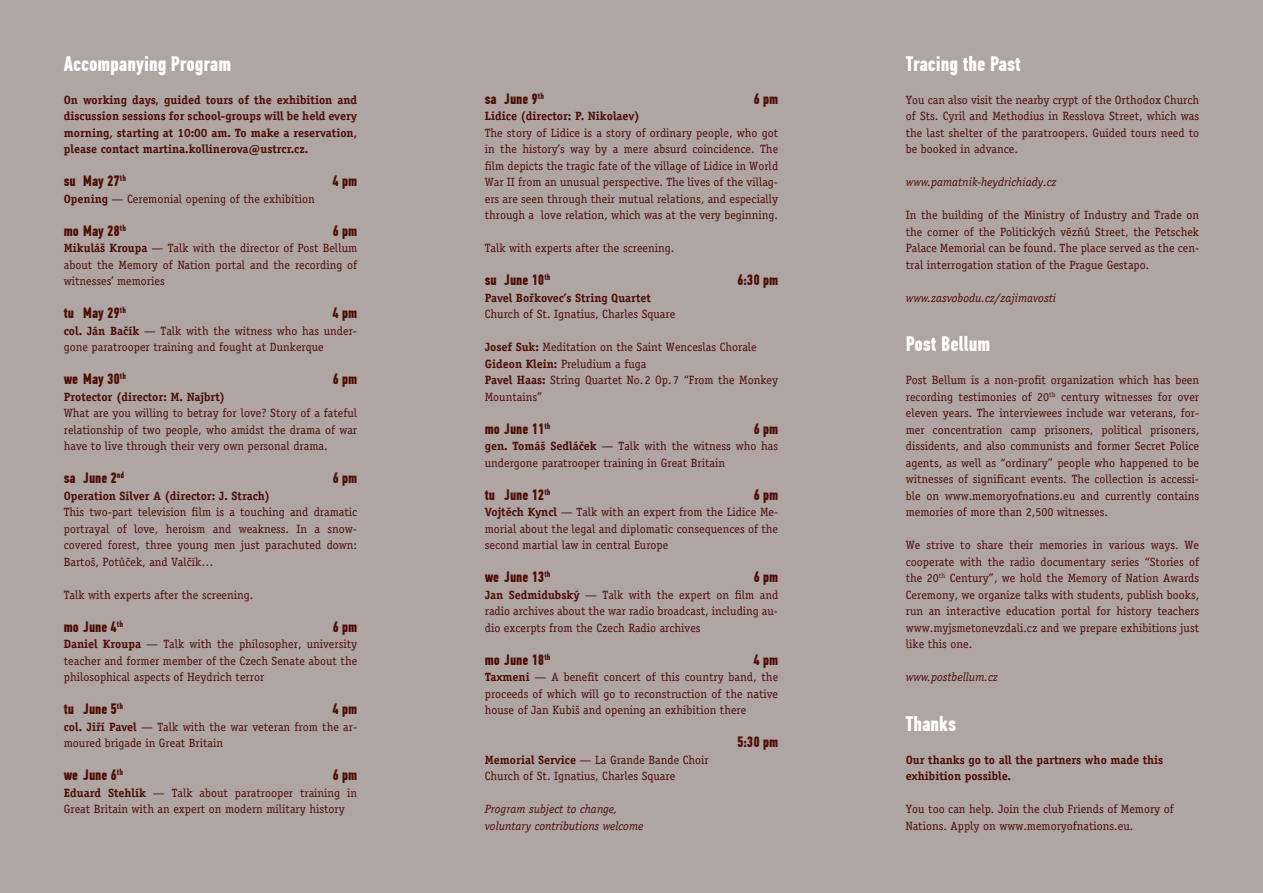
<style>
.page{position:relative;width:1263px;height:893px;background:#afa5a3}
.page>*{position:absolute;margin:0;border:0;box-sizing:border-box;transform-origin:0 0}
.t1{font:700 21px "PF Din Text Comp Pro";color:#fff}
.t2{font:700 15px "PF Din Text Comp Pro";color:#4d0e04}
.t3{font:12px/16.5px "ITC Officina Serif CE";color:#4d0e04;text-align:justify}
.t4{font:700 12px/16.5px "ITC Officina Serif CE";color:#4d0e04;text-align:justify}
.t5{font:italic 12px/16.5px "ITC Officina Serif CE";color:#4d0e04}
.s1{font-weight:700}
</style>
<div class="page">
<h1 class="t1" style="left:64px;top:51px;width:169px">Accompanying Program</h1>
<p class="t4" style="left:64px;top:91px;width:295px">On working days, guided tours of the exhibition and discussion sessions for school-groups will be held every morning, starting at 10:00 am. To make a reservation, please contact martina.kollinerova@ustrcr.cz.</p>
<p class="t2" style="left:64px;top:172px;width:64px">su May 27<sup>th</sup></p>
<p class="t2" style="left:332px;top:172px;width:26px">4 pm</p>
<p class="t3" style="left:64px;top:190px;width:253px"><span class="s1">Opening</span> — Ceremonial opening of the exhibition</p>
<p class="t2" style="left:64px;top:221px;width:64px">mo May 28<sup>th</sup></p>
<p class="t2" style="left:332px;top:221px;width:26px">6 pm</p>
<p class="t3" style="left:64px;top:240px;width:295px"><span class="s1">Mikuláš Kroupa</span> — Talk with the director of Post Bellum about the Memory of Nation portal and the recording of witnesses’ memories</p>
<p class="t2" style="left:64px;top:304px;width:64px">tu May 29<sup>th</sup></p>
<p class="t2" style="left:332px;top:304px;width:26px">4 pm</p>
<p class="t3" style="left:64px;top:322px;width:295px"><span class="s1">col. Ján Bačík</span> — Talk with the witness who has under&shy;gone paratrooper training and fought at Dunkerque</p>
<p class="t2" style="left:64px;top:370px;width:64px">we May 30<sup>th</sup></p>
<p class="t2" style="left:332px;top:370px;width:26px">6 pm</p>
<p class="t4" style="left:64px;top:388px;width:163px">Protector (director: M. Najbrt)</p>
<p class="t3" style="left:64px;top:405px;width:295px">What are you willing to betray for love? Story of a fateful relationship of two people, who amidst the drama of war have to live through their very own personal drama.</p>
<p class="t2" style="left:64px;top:469px;width:62px">sa June 2<sup>nd</sup></p>
<p class="t2" style="left:332px;top:469px;width:26px">6 pm</p>
<p class="t4" style="left:64px;top:487px;width:208px">Operation Silver A (director: J. Strach)</p>
<p class="t3" style="left:64px;top:504px;width:295px">This two-part television film is a touching and dramatic portrayal of love, heroism and weakness. In a snow&shy;covered forest, three young men just parachuted down:<br>Bartoš, Potůček, and Valčík…</p>
<p class="t3" style="left:64px;top:586px;width:191px">Talk with experts after the screening.</p>
<p class="t2" style="left:64px;top:617px;width:61px">mo June 4<sup>th</sup></p>
<p class="t2" style="left:332px;top:617px;width:26px">6 pm</p>
<p class="t3" style="left:64px;top:636px;width:295px"><span class="s1">Daniel Kroupa</span> — Talk with the philosopher, university teacher and former member of the Czech Senate about the philosophical aspects of Heydrich terror</p>
<p class="t2" style="left:64px;top:700px;width:61px">tu June 5<sup>th</sup></p>
<p class="t2" style="left:332px;top:700px;width:26px">4 pm</p>
<p class="t3" style="left:64px;top:718px;width:295px"><span class="s1">col. Jiří Pavel</span> — Talk with the war veteran from the ar&shy;moured brigade in Great Britain</p>
<p class="t2" style="left:64px;top:766px;width:61px">we June 6<sup>th</sup></p>
<p class="t2" style="left:332px;top:766px;width:26px">6 pm</p>
<p class="t3" style="left:64px;top:784px;width:295px"><span class="s1">Eduard Stehlík</span> — Talk about paratrooper training in<br>Great Britain with an expert on modern military history</p>
<p class="t2" style="left:485px;top:89px;width:61px">sa June 9<sup>th</sup></p>
<p class="t2" style="left:753px;top:89px;width:26px">6 pm</p>
<p class="t4" style="left:485px;top:108px;width:156px">Lidice (director: P. Nikolaev)</p>
<p class="t3" style="left:485px;top:124px;width:295px">The story of Lidice is a story of ordinary people, who got in the history’s way by a mere absurd coincidence. The film depicts the tragic fate of the village of Lidice in World War II from an unusual perspective. The lives of the villag&shy;ers are seen through their mutual relations, and especially through a love relation, which was at the very beginning.</p>
<p class="t3" style="left:485px;top:240px;width:191px">Talk with experts after the screening.</p>
<p class="t2" style="left:485px;top:271px;width:67px">su June 10<sup>th</sup></p>
<p class="t2" style="left:737px;top:271px;width:43px">6:30 pm</p>
<p class="t4" style="left:485px;top:289px;width:168px">Pavel Bořkovec’s String Quartet</p>
<p class="t3" style="left:485px;top:306px;width:192px">Church of St. Ignatius, Charles Square</p>
<p class="t3" style="left:485px;top:339px;width:295px;text-align:left"><span class="s1">Josef Suk:</span> Meditation on the Saint Wenceslas Chorale <span class="s1">Gideon Klein:</span> Preludium a fuga<br><span class="s1">Pavel Haas:</span> String Quartet No.2 Op.7 “From the Monkey Mountains”</p>
<p class="t2" style="left:485px;top:419px;width:67px">mo June 11<sup>th</sup></p>
<p class="t2" style="left:753px;top:419px;width:26px">6 pm</p>
<p class="t3" style="left:485px;top:438px;width:295px"><span class="s1">gen. Tomáš Sedláček</span> — Talk with the witness who has undergone paratrooper training in Great Britain</p>
<p class="t2" style="left:485px;top:485px;width:67px">tu June 12<sup>th</sup></p>
<p class="t2" style="left:753px;top:485px;width:26px">6 pm</p>
<p class="t3" style="left:485px;top:504px;width:295px"><span class="s1">Vojtěch Kyncl</span> — Talk with an expert from the Lidice Me&shy;morial about the legal and diplomatic consequences of the second martial law in central Europe</p>
<p class="t2" style="left:485px;top:568px;width:67px">we June 13<sup>th</sup></p>
<p class="t2" style="left:753px;top:568px;width:26px">6 pm</p>
<p class="t3" style="left:485px;top:586px;width:295px"><span class="s1">Jan Sedmidubský</span> — Talk with the expert on film and radio archives about the war radio broadcast, including au&shy;dio excerpts from the Czech Radio archives</p>
<p class="t2" style="left:485px;top:650px;width:67px">mo June 18<sup>th</sup></p>
<p class="t2" style="left:753px;top:650px;width:26px">4 pm</p>
<p class="t3" style="left:485px;top:669px;width:295px"><span class="s1">Taxmeni</span> — A benefit concert of this country band, the proceeds of which will go to reconstruction of the native house of Jan Kubiš and opening an exhibition there</p>
<p class="t2" style="left:737px;top:733px;width:43px">5:30 pm</p>
<p class="t3" style="left:485px;top:751px;width:225px"><span class="s1">Memorial Service</span> — La Grande Bande Choir<br>Church of St. Ignatius, Charles Square</p>
<p class="t5" style="left:485px;top:801px;width:160px">Program subject to change, voluntary contributions welcome</p>
<h1 class="t1" style="left:906px;top:51px;width:117px">Tracing the Past</h1>
<p class="t3" style="left:906px;top:91px;width:295px">You can also visit the nearby crypt of the Orthodox Church of Sts. Cyril and Methodius in Resslova Street, which was the last shelter of the paratroopers. Guided tours need to be booked in advance.</p>
<p class="t5" style="left:906px;top:174px;width:152px">www.pamatnik-heydrichiady.cz</p>
<p class="t3" style="left:906px;top:207px;width:295px">In the building of the Ministry of Industry and Trade on the corner of the Politických vězňů Street, the Petschek Palace Memorial can be found. The place served as the cen&shy;tral interrogation station of the Prague Gestapo.</p>
<p class="t5" style="left:906px;top:289px;width:152px">www.zasvobodu.cz/zajimavosti</p>
<h1 class="t1" style="left:906px;top:331px;width:86px">Post Bellum</h1>
<p class="t3" style="left:906px;top:372px;width:295px">Post Bellum is a non-profit organization which has been recording testimonies of 20<sup>th</sup> century witnesses for over eleven years. The interviewees include war veterans, for&shy;mer concentration camp prisoners, political prisoners, dissidents, and also communists and former Secret Police agents, as well as “ordinary” people who happened to be witnesses of significant events. The collection is accessi&shy;ble on www.memoryofnations.eu and currently contains memories of more than 2,500 witnesses.</p>
<p class="t3" style="left:906px;top:537px;width:295px">We strive to share their memories in various ways. We cooperate with the radio documentary series “Stories of the 20<sup>th</sup> Century”, we hold the Memory of Nation Awards Ceremony, we organize talks with students, publish books, run an interactive education portal for history teachers www.myjsmetonevzdali.cz and we prepare exhibitions just like this one.</p>
<p class="t5" style="left:906px;top:669px;width:93px">www.postbellum.cz</p>
<h1 class="t1" style="left:906px;top:711px;width:52px">Thanks</h1>
<p class="t4" style="left:906px;top:751px;width:259px">Our thanks go to all the partners who made this exhibition possible.</p>
<p class="t3" style="left:906px;top:801px;width:269px">You too can help. Join the club Friends of Memory of<br>Nations. Apply on www.memoryofnations.eu.</p>
</div>
